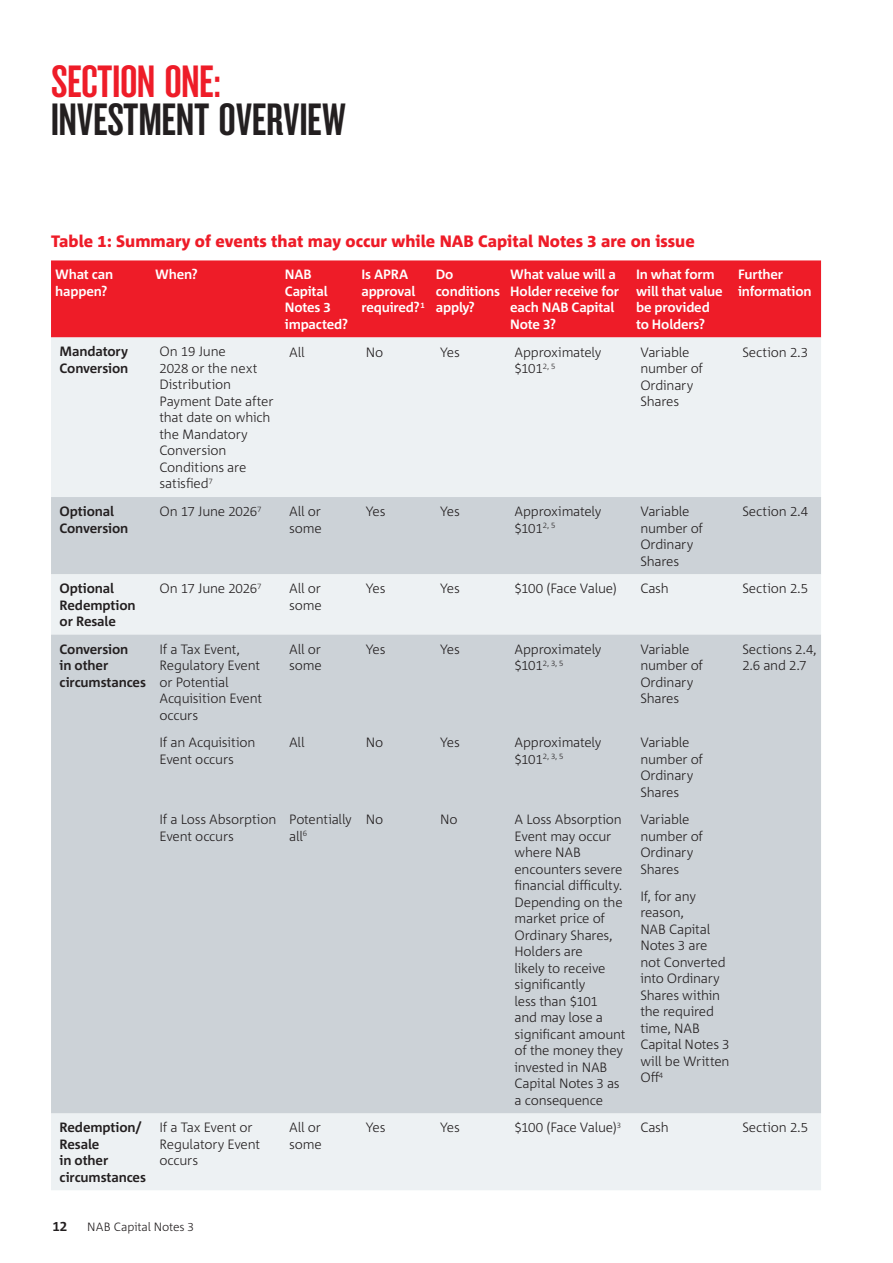
<style>
.page{position:relative;width:893px;height:1263px;background:#fff}
.page>*{position:absolute;margin:0;border:0;box-sizing:border-box;transform-origin:0 0}
.t1{font:42px "NAB Impact";color:#231f20}
.t2{font:42px "NAB Impact";color:#ee1c28}
.t3{font:800 16.5px "Corpid C1";color:#ee1c28}
.t4{font:300 13.5px/16.5px "Corpid C1";letter-spacing:-.015em;color:#231f20}
.t5{font:700 13.5px/16.5px "Corpid C1";letter-spacing:-.015em;color:#fff}
.t6{font:700 13.5px/16.5px "Corpid C1";letter-spacing:-.01em;color:#231f20}
.t7{font:300 12px "Corpid C1";letter-spacing:-.005em;color:#231f20}
.t8{font:300 7.8px "Corpid C1";color:#231f20}
.s1{font-size:13.5px}
</style>
<div class="page">
<div style="left:51px;top:260px;width:770px;height:77px;background:#ee1c28"></div>
<div style="left:51px;top:337px;width:770px;height:853px;background:#edf1f3"></div>
<svg style="left:51px;top:497px;width:770px;height:616px;background:#cfd5d9"></svg>
<h1 class="t2" style="left:51px;top:64px;width:171px">SECTION ONE:</h1>
<h1 class="t1" style="left:51px;top:101px;width:297px">INVESTMENT OVERVIEW</h1>
<p class="t3" style="left:51px;top:231px;width:645px">Table 1: Summary of events that may occur while NAB Capital Notes 3 are on issue</p>
<p class="t5" style="left:55px;top:266px;width:59px">What can happen?</p>
<p class="t5" style="left:155px;top:266px;width:44px">When?</p>
<p class="t5" style="left:285px;top:266px;width:65px">NAB<br>Capital<br>Notes 3 impacted?</p>
<p class="t5" style="left:361px;top:266px;width:65px">Is APRA approval required?<sup>1</sup></p>
<p class="t5" style="left:436px;top:266px;width:66px">Do conditions apply?</p>
<p class="t5" style="left:510px;top:266px;width:110px">What value will a<br>Holder receive for each NAB Capital<br>Note 3?</p>
<p class="t5" style="left:636px;top:266px;width:88px">In what form will that value be provided to Holders?</p>
<p class="t5" style="left:738px;top:266px;width:75px">Further information</p>
<p class="t6" style="left:60px;top:343px;width:70px">Mandatory<br>Conversion</p>
<p class="t4" style="left:159px;top:343px;width:116px">On 19 June<br>2028 or the next<br>Distribution<br>Payment Date after that date on which the Mandatory<br>Conversion<br>Conditions are satisfied<sup>7</sup></p>
<p class="t4" style="left:289px;top:343px;width:17px">All</p>
<p class="t4" style="left:366px;top:343px;width:19px">No</p>
<p class="t4" style="left:440px;top:343px;width:21px">Yes</p>
<p class="t4" style="left:514px;top:343px;width:88px">Approximately $101<sup>2,</sup> <sup>5</sup></p>
<p class="t4" style="left:640px;top:343px;width:64px">Variable number of<br>Ordinary<br>Shares</p>
<p class="t4" style="left:742px;top:343px;width:67px">Section 2.3</p>
<p class="t6" style="left:60px;top:503px;width:70px">Optional<br>Conversion</p>
<p class="t4" style="left:159px;top:503px;width:103px">On 17 June 2026<sup>7</sup></p>
<p class="t4" style="left:289px;top:503px;width:34px">All or some</p>
<p class="t4" style="left:366px;top:503px;width:21px">Yes</p>
<p class="t4" style="left:440px;top:503px;width:21px">Yes</p>
<p class="t4" style="left:514px;top:503px;width:88px">Approximately $101<sup>2,</sup> <sup>5</sup></p>
<p class="t4" style="left:640px;top:503px;width:64px">Variable number of<br>Ordinary<br>Shares</p>
<p class="t4" style="left:742px;top:503px;width:67px">Section 2.4</p>
<p class="t6" style="left:60px;top:580px;width:78px">Optional<br>Redemption or Resale</p>
<p class="t4" style="left:159px;top:580px;width:103px">On 17 June 2026<sup>7</sup></p>
<p class="t4" style="left:289px;top:580px;width:34px">All or some</p>
<p class="t4" style="left:366px;top:580px;width:21px">Yes</p>
<p class="t4" style="left:440px;top:580px;width:21px">Yes</p>
<p class="t4" style="left:514px;top:580px;width:104px">$100 (Face Value)</p>
<p class="t4" style="left:640px;top:580px;width:30px">Cash</p>
<p class="t4" style="left:742px;top:580px;width:67px">Section 2.5</p>
<p class="t6" style="left:60px;top:640px;width:88px">Conversion<br>in other circumstances</p>
<p class="t4" style="left:159px;top:640px;width:104px">If a Tax Event,<br>Regulatory Event or Potential<br>Acquisition Event occurs</p>
<p class="t4" style="left:289px;top:640px;width:34px">All or some</p>
<p class="t4" style="left:366px;top:640px;width:21px">Yes</p>
<p class="t4" style="left:440px;top:640px;width:21px">Yes</p>
<p class="t4" style="left:515px;top:640px;width:88px">Approximately</p>
<p class="t4" style="left:640px;top:640px;width:64px">Variable number of<br>Ordinary<br>Shares</p>
<p class="t4" style="left:742px;top:640px;width:76px">Sections 2.4,<br>2.6 and 2.7</p>
<p class="t8" style="left:515px;top:658px;width:50px"><span class="s1">$101</span>2, 3, 5</p>
<p class="t4" style="left:159px;top:734px;width:97px">If an Acquisition<br>Event occurs</p>
<p class="t4" style="left:289px;top:734px;width:17px">All</p>
<p class="t4" style="left:366px;top:734px;width:19px">No</p>
<p class="t4" style="left:440px;top:734px;width:21px">Yes</p>
<p class="t4" style="left:514px;top:734px;width:88px">Approximately</p>
<p class="t8" style="left:514px;top:751px;width:50px"><span class="s1">$101</span>2, 3, 5</p>
<p class="t4" style="left:640px;top:734px;width:64px">Variable number of<br>Ordinary<br>Shares</p>
<p class="t4" style="left:159px;top:811px;width:118px">If a Loss Absorption<br>Event occurs</p>
<p class="t4" style="left:289px;top:811px;width:64px">Potentially all<sup>6</sup></p>
<p class="t4" style="left:366px;top:811px;width:19px">No</p>
<p class="t4" style="left:440px;top:811px;width:19px">No</p>
<p class="t4" style="left:514px;top:811px;width:113px">A Loss Absorption<br>Event may occur where NAB encounters severe financial difficulty.<br>Depending on the market price of<br>Ordinary Shares,<br>Holders are<br>likely to receive significantly<br>less than $101<br>and may lose a significant amount of the money they invested in NAB<br>Capital Notes 3 as a consequence</p>
<p class="t4" style="left:640px;top:811px;width:64px">Variable number of<br>Ordinary<br>Shares</p>
<p class="t4" style="left:640px;top:887px;width:91px">If, for any reason,<br>NAB Capital<br>Notes 3 are not Converted into Ordinary<br>Shares within the required time, NAB<br>Capital Notes 3 will be Written<br>Off<sup>4</sup></p>
<p class="t6" style="left:60px;top:1119px;width:88px">Redemption/<br>Resale<br>in other circumstances</p>
<p class="t4" style="left:159px;top:1119px;width:102px">If a Tax Event or<br>Regulatory Event occurs</p>
<p class="t4" style="left:289px;top:1119px;width:34px">All or some</p>
<p class="t4" style="left:366px;top:1119px;width:21px">Yes</p>
<p class="t4" style="left:440px;top:1119px;width:21px">Yes</p>
<p class="t4" style="left:514px;top:1119px;width:108px">$100 (Face Value)<sup>3</sup></p>
<p class="t4" style="left:640px;top:1119px;width:30px">Cash</p>
<p class="t4" style="left:742px;top:1119px;width:67px">Section 2.5</p>
<p class="t6" style="left:52px;top:1217px;width:16px">12</p>
<p class="t7" style="left:87px;top:1219px;width:108px">NAB Capital Notes 3</p>
</div>
